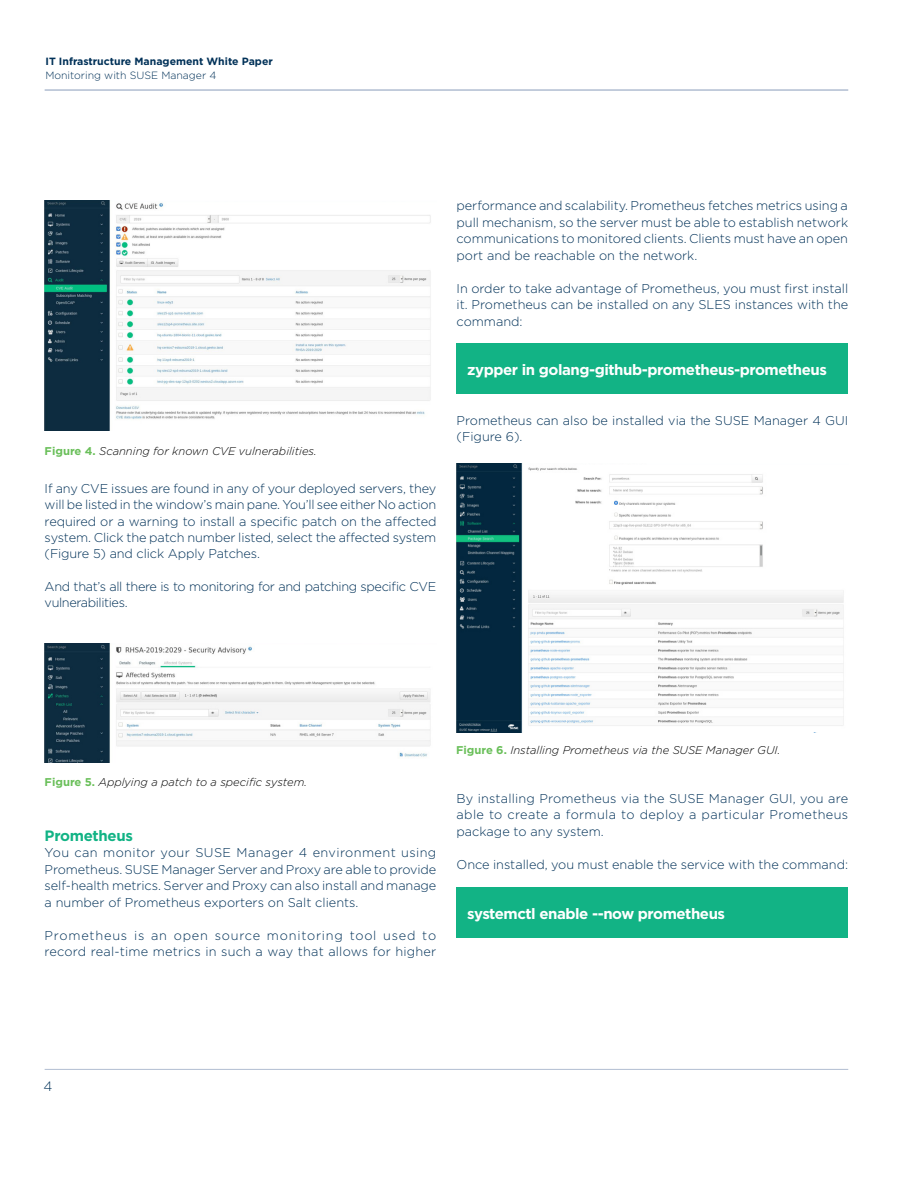
<style>
.page{position:relative;width:918px;height:1188px;background:#fff}
.page>*{position:absolute;margin:0;border:0;box-sizing:border-box;transform-origin:0 0}
.subhead_10_13-green{font:700 15px "Gotham";letter-spacing:-.03em;color:#fff}
.subhead_10_13-green-2{font:700 15px "Gotham";letter-spacing:-.02em;color:#12b385}
.t1{font:300 13.5px "Gotham";color:#003158}
.body_8_5_11{font:300 12.75px/16.5px "Gotham";color:#003158;text-align:justify}
.body_8_5_11-2{font:300 12.75px/16.4px "Gotham";letter-spacing:-.03em;color:#003158}
.subhead_10_13-green-3{font:italic 300 11.25px "Gotham";color:#000}
.t2{font:700 10.5px "Gotham";color:#003158}
.t3{font:300 10.5px "Gotham";color:#003158}
.s1{font-weight:700;font-style:normal;color:#6abf5a}
</style>
<div class="page">
<hr style="left:45px;top:1069px;width:803px;height:1px;background:#b1bdd1">
<hr style="left:45px;top:89px;width:803px;height:2px;background:#b1bdd1">
<img style="left:45px;top:200px;width:386px;height:231px">
<img style="left:456px;top:463px;width:388px;height:269px">
<img style="left:45px;top:643px;width:386px;height:120px">
<div style="left:456px;top:344px;width:392px;height:50px;background:#12b385"></div>
<div style="left:456px;top:887px;width:392px;height:51px;background:#12b385"></div>
<p class="t2" style="left:45px;top:54px;width:229px">IT Infrastructure Management White Paper</p>
<p class="t3" style="left:45px;top:69px;width:173px">Monitoring with SUSE Manager 4</p>
<p class="subhead_10_13-green-3" style="left:45px;top:445px;width:274px"><span class="s1">Figure 4.</span> Scanning for known CVE vulnerabilities.</p>
<p class="body_8_5_11" style="left:45px;top:480px;width:393px">If any CVE issues are found in any of your deployed servers, they will be listed in the window’s main pane. You’ll see either No action required or a warning to install a specific patch on the affected system. Click the patch number listed, select the affected system (Figure 5) and click Apply Patches.</p>
<p class="body_8_5_11-2" style="left:45px;top:578px;width:393px">And that’s all there is to monitoring for and patching specific CVE vulnerabilities.</p>
<p class="body_8_5_11" style="left:457px;top:197px;width:393px">performance and scalability. Prometheus fetches metrics using a pull mechanism, so the server must be able to establish network communications to monitored clients. Clients must have an open port and be reachable on the network.</p>
<p class="body_8_5_11" style="left:457px;top:280px;width:393px">In order to take advantage of Prometheus, you must first install it. Prometheus can be installed on any SLES instances with the command:</p>
<p class="subhead_10_13-green" style="left:467px;top:360px;width:361px">zypper in golang-github-prometheus-prometheus</p>
<p class="body_8_5_11" style="left:457px;top:412px;width:393px">Prometheus can also be installed via the SUSE Manager 4 GUI (Figure 6).</p>
<p class="subhead_10_13-green-3" style="left:45px;top:776px;width:264px"><span class="s1">Figure 5.</span> Applying a patch to a specific system.</p>
<p class="subhead_10_13-green-2" style="left:45px;top:826px;width:90px">Prometheus</p>
<p class="body_8_5_11" style="left:45px;top:844px;width:393px">You can monitor your SUSE Manager 4 environment using Prometheus. SUSE Manager Server and Proxy are able to provide self-health metrics. Server and Proxy can also install and manage a number of Prometheus exporters on Salt clients.</p>
<p class="body_8_5_11" style="left:45px;top:927px;width:393px">Prometheus is an open source monitoring tool used to record real-time metrics in such a way that allows for higher</p>
<p class="subhead_10_13-green-3" style="left:456px;top:744px;width:326px"><span class="s1">Figure 6.</span> Installing Prometheus via the SUSE Manager GUI.</p>
<p class="body_8_5_11" style="left:457px;top:790px;width:393px">By installing Prometheus via the SUSE Manager GUI, you are able to create a formula to deploy a particular Prometheus package to any system.</p>
<p class="body_8_5_11" style="left:457px;top:856px;width:393px">Once installed, you must enable the service with the command:</p>
<p class="subhead_10_13-green" style="left:467px;top:904px;width:259px">systemctl enable --now prometheus</p>
<p class="t1" style="left:43px;top:1077px;width:10px">4</p>
</div>
